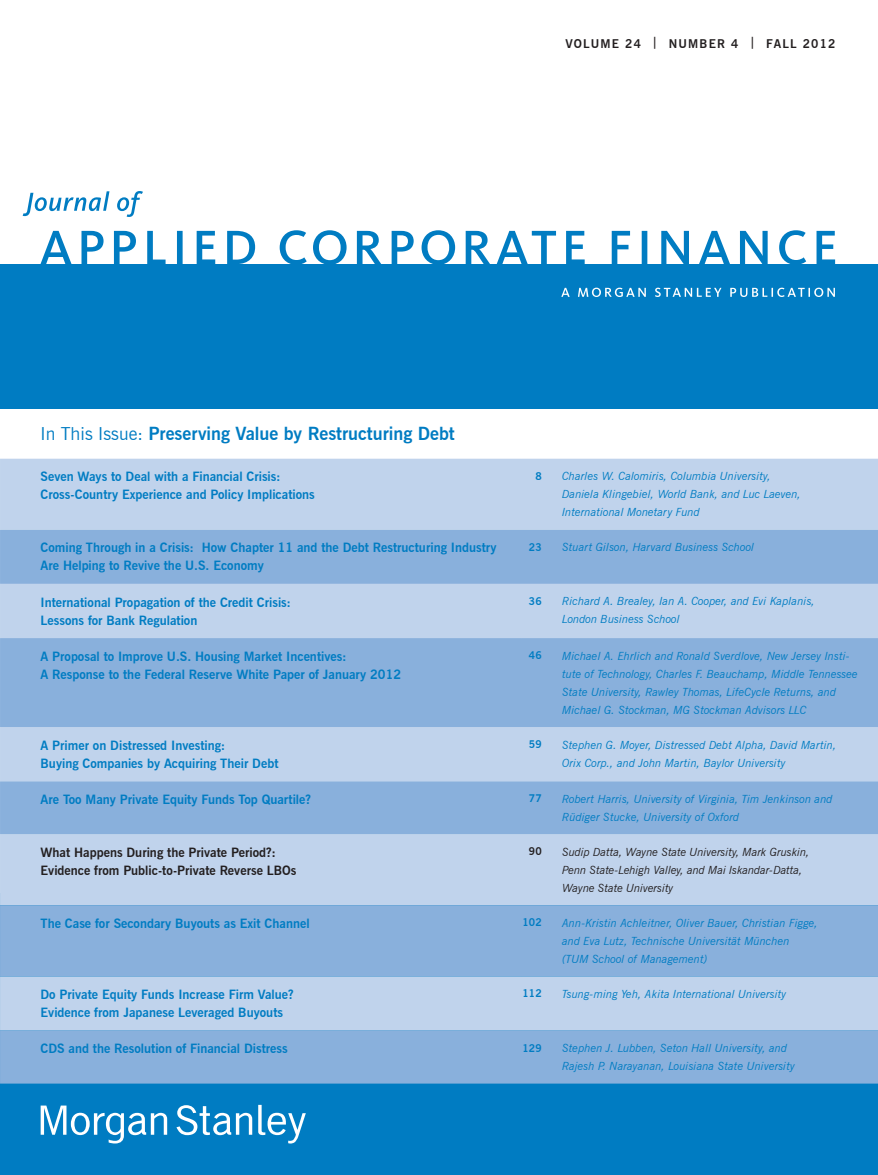
<style>
.page{position:relative;width:878px;height:1175px;background:#fff}
.page>*{position:absolute;margin:0;border:0;box-sizing:border-box;transform-origin:0 0}
.Contents_issue_headi{font:700 18px "News Gothic BT";color:#007cc2}
.Contents_listing{font:700 12.75px/18px "News Gothic BT";color:#007cc2}
.Inside_Contents_list{font:700 12.75px/18px "News Gothic BT";color:#007cc2}
.Inside_Contents_list-2{font:700 12.75px "News Gothic BT";color:#231f20}
.Cover_Isuue_informat{font:700 12px "News Gothic BT";letter-spacing:.1em;color:#231f20}
.Contents_author{font:italic 11.25px/18px "News Gothic BT";color:#007cc2}
.Contents_author-2{font:italic 11.25px/18px "News Gothic BT";letter-spacing:-.01em;color:#231f20}
.Contents_pg_no{font:700 10.5px "News Gothic BT";color:#007cc2}
.Contents_pg_no-2{font:700 10.5px "News Gothic BT";color:#231f20}
.s1{font-weight:400}
</style>
<div class="page">
<div style="left:0;top:893px;width:878px;height:281px;background:#007cc2"></div>
<div style="left:0;top:264px;width:878px;height:144px;background:#007cc2"></div>
<svg style="left:40px;top:230px;width:795px;height:34px"></svg>
<svg style="left:23px;top:191px;width:120px;height:26px"></svg>
<svg style="left:561px;top:288px;width:273px;height:9px"></svg>
<svg style="left:258px;top:1104px;width:48px;height:39px"></svg>
<svg style="left:176px;top:1105px;width:76px;height:30px"></svg>
<svg style="left:41px;top:1105px;width:126px;height:38px"></svg>
<div style="left:0;top:459px;width:878px;height:71px;background:#c0d3ec"></div>
<div style="left:0;top:530px;width:878px;height:54px;background:#89b0dc"></div>
<div style="left:0;top:584px;width:878px;height:54px;background:#c0d3ec"></div>
<svg style="left:0;top:638px;width:878px;height:445px;background:#9ebee2"></svg>
<p class="Cover_Isuue_informat" style="left:565px;top:36px;width:271px">VOLUME 24 | NUMBER 4 | FALL 2012</p>
<p class="Contents_issue_headi" style="left:41px;top:422px;width:416px"><span class="s1">In This Issue:</span> Preserving Value by Restructuring Debt</p>
<p class="Inside_Contents_list" style="left:41px;top:468px;width:276px">Seven Ways to Deal with a Financial Crisis:<br>Cross-Country Experience and Policy Implications</p>
<p class="Contents_pg_no" style="left:535px;top:469px;width:8px">8</p>
<p class="Contents_author" style="left:562px;top:467px;width:240px">Charles W. Calomiris, Columbia University,<br>Daniela Klingebiel, World Bank, and Luc Laeven,<br>International Monetary Fund</p>
<p class="Contents_listing" style="left:41px;top:539px;width:457px">Coming Through in a Crisis: How Chapter 11 and the Debt Restructuring Industry<br>Are Helping to Revive the U.S. Economy</p>
<p class="Contents_pg_no" style="left:529px;top:540px;width:14px">23</p>
<p class="Contents_author" style="left:562px;top:538px;width:194px">Stuart Gilson, Harvard Business School</p>
<p class="Contents_listing" style="left:41px;top:593px;width:252px">International Propagation of the Credit Crisis:</p>
<p class="Contents_listing" style="left:41px;top:611px;width:158px">Lessons for Bank Regulation</p>
<p class="Contents_pg_no" style="left:529px;top:594px;width:14px">36</p>
<p class="Contents_author" style="left:562px;top:592px;width:254px">Richard A. Brealey, Ian A. Cooper, and Evi Kaplanis,</p>
<p class="Contents_author" style="left:562px;top:610px;width:119px">London Business School</p>
<p class="Contents_listing" style="left:41px;top:647px;width:307px">A Proposal to Improve U.S. Housing Market Incentives:</p>
<p class="Contents_listing" style="left:41px;top:665px;width:362px">A Response to the Federal Reserve White Paper of January 2012</p>
<p class="Contents_listing" style="left:41px;top:736px;width:186px">A Primer on Distressed Investing:</p>
<p class="Contents_listing" style="left:41px;top:754px;width:239px">Buying Companies by Acquiring Their Debt</p>
<p class="Contents_pg_no" style="left:529px;top:649px;width:14px">46</p>
<p class="Contents_author" style="left:562px;top:646px;width:297px">Michael A. Ehrlich and Ronald Sverdlove, New Jersey Insti&shy;tute of Technology, Charles F. Beauchamp, Middle Tennessee State University, Rawley Thomas, LifeCycle Returns, and Michael G. Stockman, MG Stockman Advisors LLC</p>
<p class="Contents_pg_no" style="left:529px;top:738px;width:14px">59</p>
<p class="Contents_author" style="left:562px;top:735px;width:276px">Stephen G. Moyer, Distressed Debt Alpha, David Martin,<br>Orix Corp., and John Martin, Baylor University</p>
<p class="Contents_listing" style="left:41px;top:790px;width:272px">Are Too Many Private Equity Funds Top Quartile?</p>
<p class="Contents_pg_no" style="left:529px;top:792px;width:14px">77</p>
<p class="Contents_author" style="left:562px;top:789px;width:272px">Robert Harris, University of Virginia, Tim Jenkinson and</p>
<p class="Contents_author" style="left:562px;top:807px;width:179px">Rüdiger Stucke, University of Oxford</p>
<p class="Inside_Contents_list-2" style="left:41px;top:844px;width:237px">What Happens During the Private Period?:</p>
<p class="Inside_Contents_list-2" style="left:41px;top:862px;width:257px">Evidence from Public-to-Private Reverse LBOs</p>
<p class="Contents_pg_no-2" style="left:529px;top:845px;width:14px">90</p>
<p class="Contents_author-2" style="left:562px;top:842px;width:249px">Sudip Datta, Wayne State University, Mark Gruskin,<br>Penn State-Lehigh Valley, and Mai Iskandar-Datta,<br>Wayne State University</p>
<p class="Inside_Contents_list" style="left:41px;top:914px;width:270px">The Case for Secondary Buyouts as Exit Channel</p>
<p class="Contents_pg_no" style="left:522px;top:916px;width:21px">102</p>
<p class="Contents_author" style="left:562px;top:913px;width:257px">Ann-Kristin Achleitner, Oliver Bauer, Christian Figge, and Eva Lutz, Technische Universität München (TUM School of Management)</p>
<p class="Contents_listing" style="left:41px;top:985px;width:255px">Do Private Equity Funds Increase Firm Value?<br>Evidence from Japanese Leveraged Buyouts</p>
<p class="Contents_pg_no" style="left:522px;top:987px;width:21px">112</p>
<p class="Contents_author" style="left:562px;top:984px;width:226px">Tsung-ming Yeh, Akita International University</p>
<p class="Contents_listing" style="left:41px;top:1039px;width:249px">CDS and the Resolution of Financial Distress</p>
<p class="Contents_pg_no" style="left:522px;top:1041px;width:21px">129</p>
<p class="Contents_author" style="left:562px;top:1039px;width:226px">Stephen J. Lubben, Seton Hall University, and</p>
<p class="Contents_author" style="left:562px;top:1057px;width:234px">Rajesh P. Narayanan, Louisiana State University</p>
</div>
